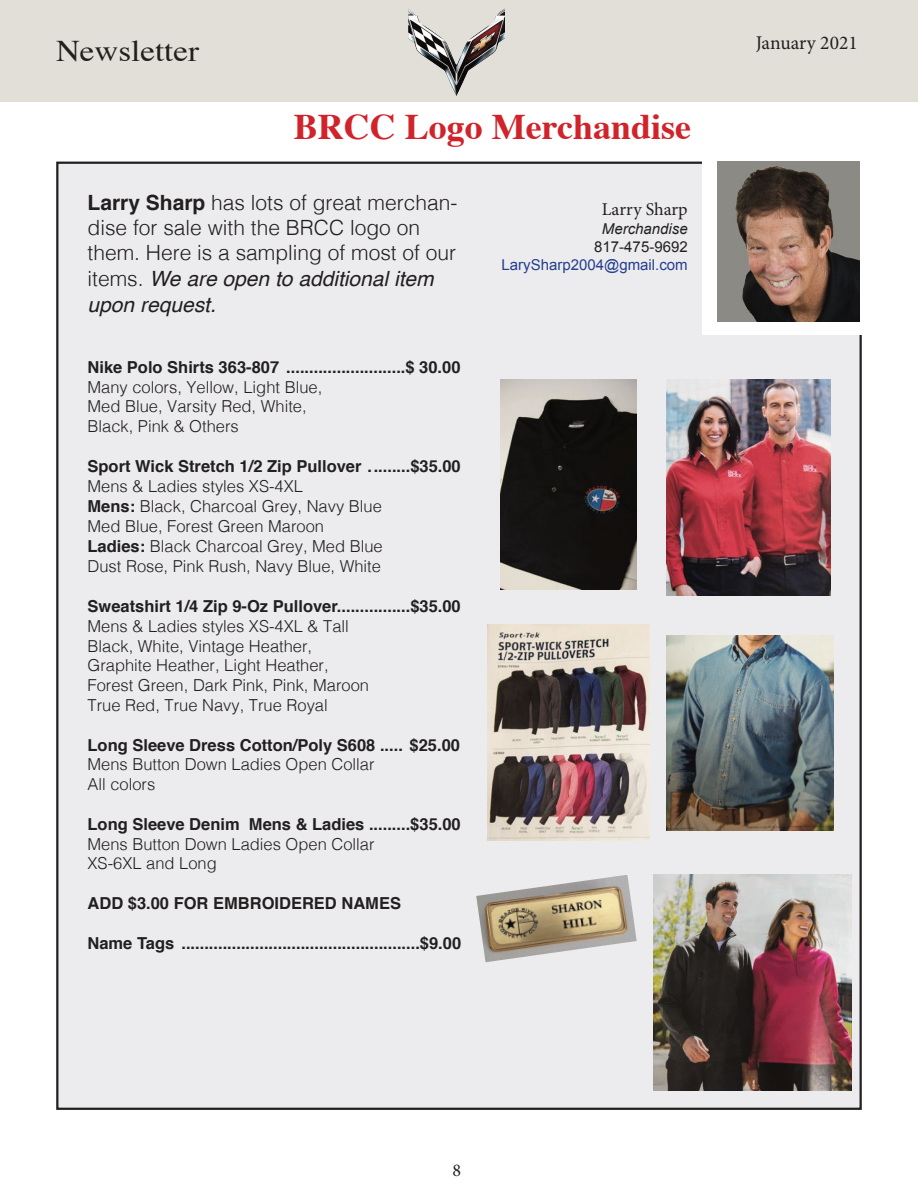
<style>
.page{position:relative;width:918px;height:1188px;background:#fff}
.page>*{position:absolute;margin:0;border:0;box-sizing:border-box;transform-origin:0 0}
.t1{font:700 36px "Times";color:#d1232a}
.t2{font:30px "Times";color:#231f20;scale:1.1 1}
.t3{font:300 21px/25.5px "Helvetica";color:#231f20}
.t4{font:19.5px "Minion Pro";color:#231f20}
.t5{font:18px "Minion Pro";color:#231f20}
.t6{font:300 16.5px "Helvetica";color:#231f20}
.t7{font:700 16.5px/19.8px "Helvetica";color:#231f20}
.t8{font:15px "Arial";color:#253f8e}
.t9{font:15px "Arial";color:#231f20}
.t10{font:italic 15px "Arial";color:#231f20}
.s1{font-weight:700}
.s2{font-weight:400;font-style:italic}
.s3{font-weight:300}
</style>
<div class="page">
<div style="left:57px;top:163px;width:804px;height:946px;background:#ececee"></div>
<div style="left:702px;top:149px;width:167px;height:186px;background:#fff"></div>
<img style="left:717px;top:162px;width:143px;height:160px">
<img style="left:667px;top:380px;width:163px;height:216px">
<img style="left:500px;top:380px;width:137px;height:209px">
<img style="left:667px;top:636px;width:167px;height:194px">
<img style="left:487px;top:625px;width:162px;height:216px">
<img style="left:653px;top:875px;width:199px;height:216px">
<img style="left:476px;top:875px;width:161px;height:87px">
<div style="left:0;top:0;width:918px;height:102px;background:#e2dfd8"></div>
<img style="left:408px;top:8px;width:97px;height:87px">
<p class="t2" style="left:56px;top:38px;width:131px">Newsletter</p>
<p class="t4" style="left:756px;top:31px;width:103px">January 2021</p>
<p class="t1" style="left:294px;top:112px;width:399px">BRCC Logo Merchandise</p>
<p class="t3" style="left:88px;top:191px;width:371px"><span class="s1">Larry Sharp</span> has lots of great merchan&shy;dise for sale with the BRCC logo on them. Here is a sampling of most of our items. <span class="s2">We are open to additional item upon request.</span></p>
<p class="t7" style="left:88px;top:359px;width:375px">Nike Polo Shirts 363-807 ..........................$ 30.00</p>
<p class="t6" style="left:88px;top:380px;width:236px">Many colors, Yellow, Light Blue,</p>
<p class="t6" style="left:88px;top:400px;width:221px">Med Blue, Varsity Red, White,</p>
<p class="t6" style="left:88px;top:419px;width:153px">Black, Pink &amp; Others</p>
<p class="t7" style="left:88px;top:458px;width:375px">Sport Wick Stretch 1/2 Zip Pullover .........$35.00</p>
<p class="t6" style="left:88px;top:479px;width:217px">Mens &amp; Ladies styles XS-4XL</p>
<p class="t6" style="left:88px;top:499px;width:296px"><span class="s1">Mens:</span> Black, Charcoal Grey, Navy Blue</p>
<p class="t6" style="left:88px;top:519px;width:238px">Med Blue, Forest Green Maroon</p>
<p class="t6" style="left:88px;top:539px;width:297px"><span class="s1">Ladies:</span> Black Charcoal Grey, Med Blue</p>
<p class="t6" style="left:88px;top:559px;width:295px">Dust Rose, Pink Rush, Navy Blue, White</p>
<p class="t7" style="left:88px;top:598px;width:375px">Sweatshirt 1/4 Zip 9-Oz Pullover................$35.00<br><span class="s3">Mens &amp; Ladies styles XS-4XL &amp; Tall</span></p>
<p class="t6" style="left:88px;top:639px;width:226px">Black, White, Vintage Heather,</p>
<p class="t6" style="left:88px;top:659px;width:243px">Graphite Heather, Light Heather,</p>
<p class="t6" style="left:88px;top:678px;width:283px">Forest Green, Dark Pink, Pink, Maroon</p>
<p class="t6" style="left:88px;top:698px;width:242px">True Red, True Navy, True Royal</p>
<p class="t7" style="left:88px;top:737px;width:374px">Long Sleeve Dress Cotton/Poly S608 ..... $25.00</p>
<p class="t6" style="left:88px;top:758px;width:289px">Mens Button Down Ladies Open Collar</p>
<p class="t6" style="left:88px;top:777px;width:69px">All colors</p>
<p class="t7" style="left:88px;top:816px;width:375px">Long Sleeve Denim Mens &amp; Ladies .........$35.00</p>
<p class="t6" style="left:88px;top:837px;width:289px">Mens Button Down Ladies Open Collar</p>
<p class="t6" style="left:88px;top:857px;width:131px">XS-6XL and Long</p>
<p class="t7" style="left:88px;top:895px;width:315px">ADD $3.00 FOR EMBROIDERED NAMES</p>
<p class="t7" style="left:88px;top:935px;width:375px">Name Tags ....................................................$9.00</p>
<p class="t5" style="left:602px;top:198px;width:88px">Larry Sharp</p>
<p class="t10" style="left:602px;top:220px;width:87px">Merchandise</p>
<p class="t9" style="left:594px;top:238px;width:95px">817-475-9692</p>
<p class="t8" style="left:502px;top:256px;width:188px">LarySharp2004@gmail.com</p>
<p class="t5" style="left:453px;top:1159px;width:10px">8</p>
</div>
